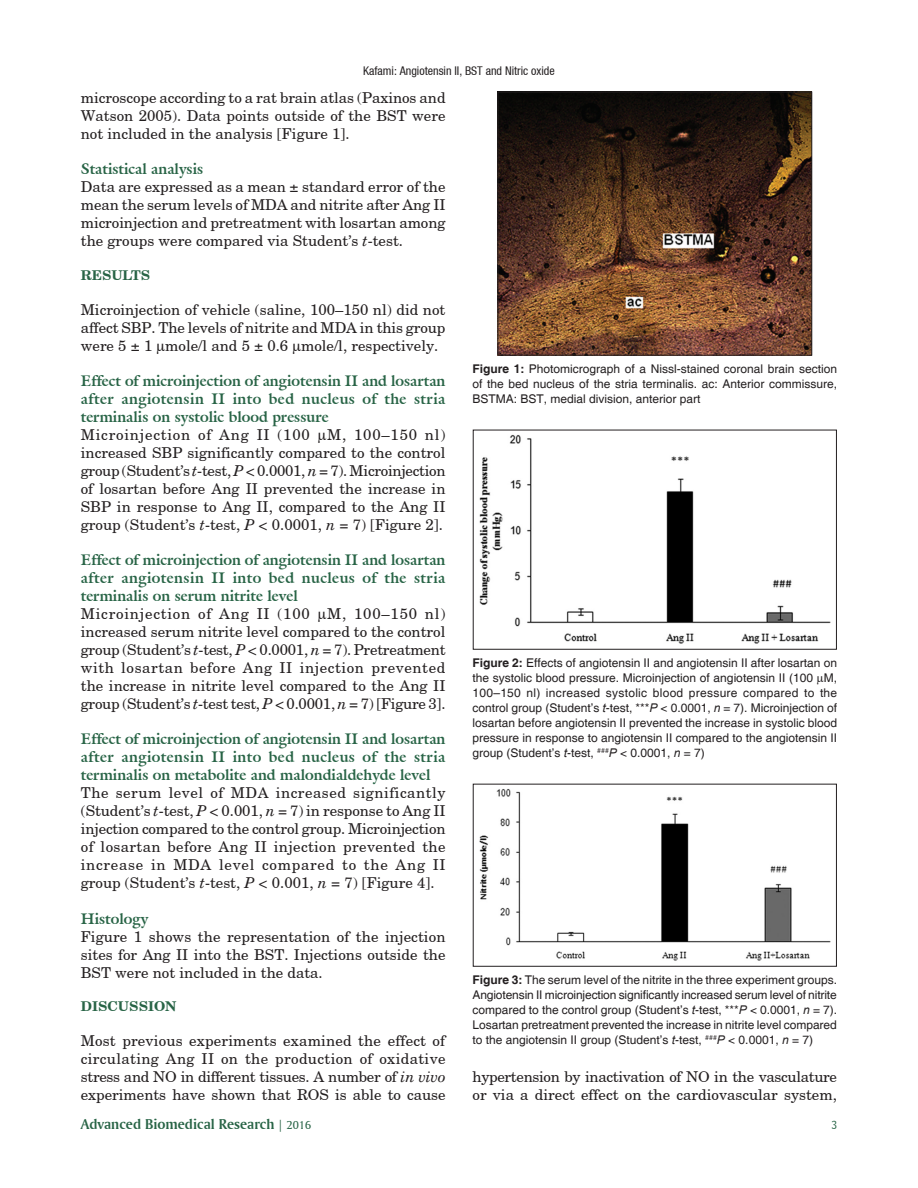
<style>
.page{position:relative;width:918px;height:1188px;background:#fff}
.page>*{position:absolute;margin:0;border:0;box-sizing:border-box;transform-origin:0 0}
.TX{font:15px/18px "New Century Schoolbook";color:#231f20;text-align:justify}
.t1{font:700 15px/18px "Galliard IT Cby BT";color:#286446;text-align:justify}
.TX-2{font:15px/18px "New Century Schoolbook";letter-spacing:-.02em;color:#231f20}
.RF{font:15px "Amerigo BT Bold A";color:#286446}
.t2{font:700 13.5px "Century Schoolbook BT";color:#286446}
.FGC{font:12px/15px "Helvetica";color:#231f20;text-align:justify}
.t3{font:12px "Heavenetica Cond 5 SH";color:#231f20}
.RF-2{font:12px "Bell Centennial BT Address";color:#286446}
.s1{font-family:"New Century Schlbk";font-style:italic}
.s2{font-weight:700}
.s3{font-style:italic}
.s4{font-family:"Amerigo BT Roman A";font-size:12px}
</style>
<div class="page">
<img style="left:500px;top:94px;width:310px;height:259px">
<div style="left:498px;top:92px;width:314px;height:263px;border:1px solid #231f20"></div>
<img style="left:479px;top:434px;width:352px;height:210px">
<img style="left:479px;top:789px;width:352px;height:172px">
<p class="t3" style="left:363px;top:63px;width:193px">Kafami: Angiotensin II, BST and Nitric oxide</p>
<p class="TX" style="left:81px;top:88px;width:366px">microscope according to a rat brain atlas (Paxinos and Watson 2005). Data points outside of the BST were not included in the analysis [Figure 1].</p>
<h2 class="t1" style="left:81px;top:160px;width:124px">Statistical analysis</h2>
<p class="TX" style="left:81px;top:177px;width:366px">Data are expressed as a mean ± standard error of the mean the serum levels of MDA and nitrite after Ang II microinjection and pretreatment with losartan among the groups were compared via Student’s <span class="s1">t</span>‑test.</p>
<h1 class="t2" style="left:81px;top:266px;width:71px">RESULTS</h1>
<p class="TX" style="left:81px;top:300px;width:366px">Microinjection of vehicle (saline, 100–150 nl) did not affect SBP. The levels of nitrite and MDA in this group were 5 ± 1 mole/l and 5 ± 0.6 mole/l, respectively.</p>
<h2 class="t1" style="left:81px;top:372px;width:366px">Effect of microinjection of angiotensin II and losartan after angiotensin II into bed nucleus of the stria terminalis on systolic blood pressure</h2>
<p class="TX" style="left:81px;top:425px;width:366px">Microinjection of Ang II (100 M, 100–150 nl) increased SBP significantly compared to the control group (Student’s <span class="s1">t</span>‑test, <span class="s1">P</span> &lt; 0.0001, <span class="s1">n</span> = 7). Microinjection of losartan before Ang II prevented the increase in SBP in response to Ang II, compared to the Ang II group (Student’s <span class="s1">t</span>‑test, <span class="s1">P</span> &lt; 0.0001, <span class="s1">n</span> = 7) [Figure 2].</p>
<h2 class="t1" style="left:81px;top:551px;width:366px">Effect of microinjection of angiotensin II and losartan after angiotensin II into bed nucleus of the stria terminalis on serum nitrite level</h2>
<p class="TX" style="left:81px;top:604px;width:366px">Microinjection of Ang II (100 M, 100–150 nl) increased serum nitrite level compared to the control group (Student’s <span class="s1">t</span>‑test, <span class="s1">P</span> &lt; 0.0001, <span class="s1">n</span> = 7). Pretreatment with losartan before Ang II injection prevented the increase in nitrite level compared to the Ang II group (Student’s <span class="s1">t</span>‑test test, <span class="s1">P</span> &lt; 0.0001, <span class="s1">n</span> = 7) [Figure 3].</p>
<h2 class="t1" style="left:81px;top:730px;width:366px">Effect of microinjection of angiotensin II and losartan after angiotensin II into bed nucleus of the stria terminalis on metabolite and malondialdehyde level</h2>
<p class="TX" style="left:81px;top:784px;width:366px">The serum level of MDA increased significantly (Student’s <span class="s1">t</span>‑test, <span class="s1">P</span> &lt; 0.001, <span class="s1">n</span> = 7) in response to Ang II injection compared to the control group. Microinjection of losartan before Ang II injection prevented the increase in MDA level compared to the Ang II group (Student’s <span class="s1">t</span>‑test, <span class="s1">P</span> &lt; 0.001, <span class="s1">n</span> = 7) [Figure 4].</p>
<h2 class="t1" style="left:81px;top:909px;width:69px">Histology</h2>
<p class="TX" style="left:81px;top:927px;width:366px">Figure 1 shows the representation of the injection sites for Ang II into the BST. Injections outside the BST were not included in the data.</p>
<h1 class="t2" style="left:81px;top:998px;width:97px">DISCUSSION</h1>
<p class="TX" style="left:81px;top:1031px;width:366px">Most previous experiments examined the effect of circulating Ang II on the production of oxidative stress and NO in different tissues. A number of <span class="s1">in vivo </span>experiments have shown that ROS is able to cause</p>
<p class="FGC" style="left:472px;top:362px;width:366px"><span class="s2">Figure 1:</span> Photomicrograph of a Nissl‑stained coronal brain section of the bed nucleus of the stria terminalis. ac: Anterior commissure, BSTMA: BST, medial division, anterior part</p>
<p class="FGC" style="left:472px;top:656px;width:366px"><span class="s2">Figure 2:</span> Effects of angiotensin II and angiotensin II after losartan on the systolic blood pressure. Microinjection of angiotensin II (100 M, 100–150 nl) increased systolic blood pressure compared to the control group (Student’s <span class="s3">t</span>‑test, ***<span class="s3">P</span> &lt; 0.0001, <span class="s3">n</span> = 7). Microinjection of losartan before angiotensin II prevented the increase in systolic blood pressure in response to angiotensin II compared to the angiotensin II group (Student’s <span class="s3">t</span>‑test, <sup>###</sup><span class="s3">P</span> &lt; 0.0001, <span class="s3">n</span> = 7)</p>
<p class="FGC" style="left:472px;top:973px;width:366px"><span class="s2">Figure 3:</span> The serum level of the nitrite in the three experiment groups.<br>Angiotensin II microinjection significantly increased serum level of nitrite compared to the control group (Student’s <span class="s3">t</span>‑test, ***<span class="s3">P</span> &lt; 0.0001, <span class="s3">n</span> = 7).<br>Losartan pretreatment prevented the increase in nitrite level compared to the angiotensin II group (Student’s <span class="s3">t</span>‑test, <sup>###</sup><span class="s3">P</span> &lt; 0.0001, <span class="s3">n</span> = 7)</p>
<p class="TX-2" style="left:472px;top:1067px;width:366px">hypertension by inactivation of NO in the vasculature or via a direct effect on the cardiovascular system,</p>
<p class="RF" style="left:81px;top:1115px;width:232px">Advanced Biomedical Research <span class="s4">| 2016</span></p>
<p class="RF-2" style="left:832px;top:1118px;width:7px">3</p>
</div>
